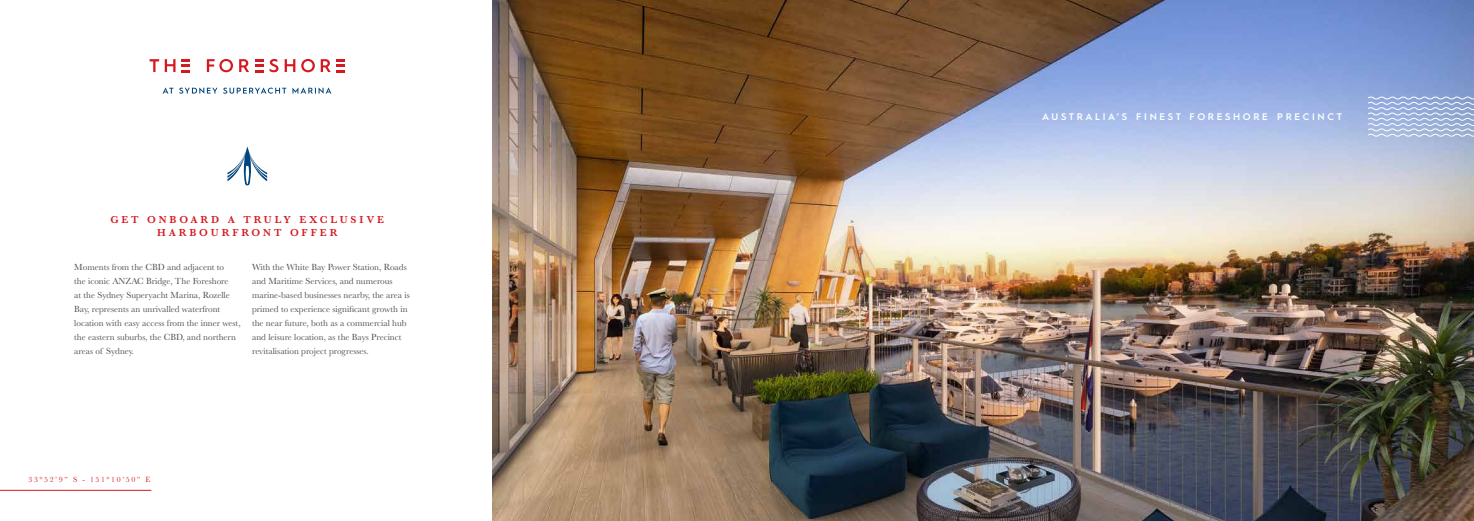
<style>
.page{position:relative;width:1474px;height:521px;background:#fff}
.page>*{position:absolute;margin:0;border:0;box-sizing:border-box;transform-origin:0 0}
.t1{font:600 10.5px/12.6px "Baskerville";letter-spacing:.275em;color:#d51920;text-align:center}
.t2{font:600 9.62px "Hurme Geometric Sans 1";letter-spacing:.28em;color:#fff}
.t3{font:9.19px/14px "Baskerville";color:#4d4d4f}
.t4{font:7.88px "Baskerville";letter-spacing:.2em;color:#d51920}
</style>
<div class="page">
<img style="left:492px;top:0;width:981px;height:521px">
<hr style="left:0;top:490px;width:151px;height:1px;background:#d51920">
<svg style="left:227px;top:147px;width:40px;height:38px"></svg>
<svg style="left:1367px;top:96px;width:106px;height:41px;background:#abbde0"></svg>
<svg style="left:207px;top:59px;width:26px;height:13px"></svg>
<svg style="left:239px;top:59px;width:10px;height:13px"></svg>
<svg style="left:269px;top:59px;width:9px;height:13px"></svg>
<svg style="left:284px;top:59px;width:11px;height:13px"></svg>
<svg style="left:301px;top:59px;width:14px;height:13px"></svg>
<svg style="left:255px;top:59px;width:8px;height:13px"></svg>
<svg style="left:321px;top:59px;width:24px;height:13px"></svg>
<svg style="left:165px;top:59px;width:10px;height:13px"></svg>
<svg style="left:150px;top:59px;width:9px;height:13px"></svg>
<svg style="left:181px;top:59px;width:9px;height:13px"></svg>
<svg style="left:163px;top:87px;width:168px;height:7px"></svg>
<p class="t1" style="left:110px;top:213px;width:275px">GET ONBOARD A TRULY EXCLUSIVE<br>HARBOURFRONT OFFER</p>
<p class="t3" style="left:74px;top:260px;width:168px">Moments from the CBD and adjacent to<br>the iconic ANZAC Bridge, The Foreshore<br>at the Sydney Superyacht Marina, Rozelle Bay, represents an unrivalled waterfront location with easy access from the inner west, the eastern suburbs, the CBD, and northern areas of Sydney.</p>
<p class="t3" style="left:252px;top:260px;width:159px">With the White Bay Power Station, Roads and Maritime Services, and numerous marine-based businesses nearby, the area is primed to experience significant growth in the near future, both as a commercial hub and leisure location, as the Bays Precinct revitalisation project progresses.</p>
<p class="t4" style="left:29px;top:474px;width:123px">33°52’9” S - 151°10’50” E</p>
<p class="t2" style="left:1042px;top:110px;width:301px">AUSTRALIA’S FINEST FORESHORE PRECINCT</p>
</div>
